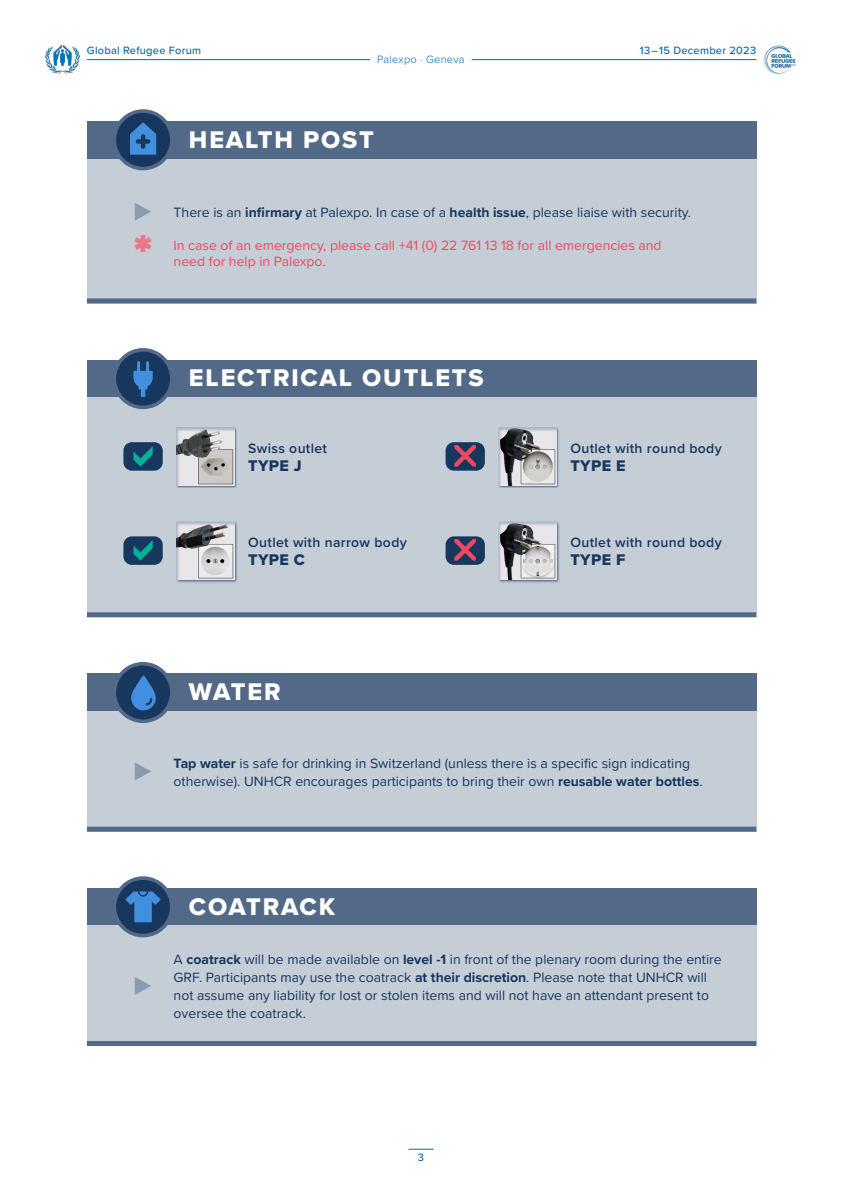
<style>
.page{position:relative;width:842px;height:1191px;background:#fff}
.page>*{position:absolute;margin:0;border:0;box-sizing:border-box;transform-origin:0 0}
.t1{font:25px "Proxima Nova Extrabld";letter-spacing:.075em;color:#fff}
.t2{font:16px "Proxima Nova Extrabld";letter-spacing:.025em;color:#18375f}
.t3{font:14px/18px "Proxima Nova";color:#18375f}
.t4{font:14px/16.8px "Proxima Nova";color:#ef4a60}
.t5{font:600 14px "Proxima Nova";letter-spacing:.025em;color:#18375f}
.t6{font:500 11px "Proxima Nova";letter-spacing:.025em;color:#006ab4}
.t7{font:300 11px "Proxima Nova";letter-spacing:.025em;color:#006ab4}
.s1{font-weight:700}
</style>
<div class="page">
<hr style="left:87px;top:59px;width:283px;height:1px;background:#006ab4">
<hr style="left:472px;top:59px;width:284px;height:1px;background:#006ab4">
<img style="left:45px;top:45px;width:35px;height:29px">
<svg style="left:408px;top:1148px;width:25px;height:1px"></svg>
<img style="left:763px;top:45px;width:33px;height:30px">
<div style="left:87px;top:121px;width:669px;height:38px;background:#526987"></div>
<div style="left:87px;top:673px;width:669px;height:38px;background:#526987"></div>
<div style="left:87px;top:888px;width:669px;height:37px;background:#526987"></div>
<div style="left:87px;top:159px;width:669px;height:144px;background:#c5cdd7"></div>
<div style="left:87px;top:711px;width:669px;height:120px;background:#c5cdd7"></div>
<div style="left:87px;top:925px;width:669px;height:121px;background:#c5cdd7"></div>
<div style="left:114px;top:111px;width:58px;height:57px;background:#18375f;border-radius:50%"></div>
<div style="left:113px;top:109px;width:61px;height:61px;border:4px solid #526987;border-radius:50%"></div>
<div style="left:114px;top:663px;width:58px;height:58px;background:#18375f;border-radius:50%"></div>
<div style="left:113px;top:662px;width:61px;height:61px;border:4px solid #526987;border-radius:50%"></div>
<svg style="left:114px;top:878px;width:58px;height:57px"></svg>
<div style="left:113px;top:876px;width:61px;height:61px;border:4px solid #526987;border-radius:50%"></div>
<div style="left:87px;top:298px;width:669px;height:5px;background:#526987"></div>
<div style="left:87px;top:826px;width:669px;height:5px;background:#526987"></div>
<div style="left:87px;top:1041px;width:669px;height:5px;background:#526987"></div>
<svg style="left:135px;top:203px;width:16px;height:18px"></svg>
<svg style="left:135px;top:762px;width:16px;height:18px"></svg>
<svg style="left:135px;top:977px;width:16px;height:17px"></svg>
<svg style="left:130px;top:122px;width:26px;height:33px"></svg>
<div style="left:87px;top:360px;width:669px;height:37px;background:#526987"></div>
<div style="left:87px;top:397px;width:669px;height:220px;background:#c5cdd7"></div>
<div style="left:114px;top:350px;width:58px;height:57px;background:#18375f;border-radius:50%"></div>
<div style="left:113px;top:348px;width:61px;height:61px;border:4px solid #526987;border-radius:50%"></div>
<svg style="left:133px;top:361px;width:20px;height:36px"></svg>
<div style="left:176px;top:521px;width:62px;height:62px;background:#18375f;opacity:.75"></div>
<div style="left:168px;top:515px;width:74px;height:64px;background:#526987;opacity:.4"></div>
<div style="left:498px;top:521px;width:62px;height:62px;background:#18375f;opacity:.75"></div>
<div style="left:491px;top:515px;width:73px;height:64px;background:#526987;opacity:.4"></div>
<div style="left:176px;top:427px;width:61px;height:61px;background:#18375f;opacity:.75"></div>
<div style="left:168px;top:421px;width:74px;height:64px;background:#526987;opacity:.4"></div>
<div style="left:123px;top:442px;width:40px;height:28px;background:#18375f;border-radius:8px"></div>
<div style="left:446px;top:442px;width:39px;height:28px;background:#18375f;border-radius:8px"></div>
<div style="left:123px;top:536px;width:40px;height:29px;background:#18375f;border-radius:8px"></div>
<div style="left:446px;top:536px;width:39px;height:29px;background:#18375f;border-radius:8px"></div>
<div style="left:498px;top:427px;width:61px;height:61px;background:#18375f;opacity:.75"></div>
<div style="left:491px;top:421px;width:73px;height:64px;background:#526987;opacity:.4"></div>
<div style="left:87px;top:612px;width:669px;height:5px;background:#526987"></div>
<svg style="left:131px;top:675px;width:25px;height:35px"></svg>
<svg style="left:125px;top:891px;width:36px;height:31px"></svg>
<p class="t6" style="left:87px;top:42px;width:116px">Global Refugee Forum</p>
<p class="t6" style="left:640px;top:42px;width:118px">13 ― 15 December 2023</p>
<p class="t7" style="left:377px;top:51px;width:89px">Palexpo · Geneva</p>
<h1 class="t1" style="left:189px;top:121px;width:186px">HEALTH POST</h1>
<p class="t3" style="left:174px;top:203px;width:519px">There is an <span class="s1">infirmary</span> at Palexpo. In case of a <span class="s1">health issue</span>, please liaise with security.</p>
<p class="t4" style="left:174px;top:236px;width:489px">In case of an emergency, please call +41 (0) 22 761 13 18 for all emergencies and need for help in Palexpo.</p>
<h1 class="t1" style="left:189px;top:359px;width:296px">ELECTRICAL OUTLETS</h1>
<p class="t5" style="left:248px;top:438px;width:80px">Swiss outlet</p>
<p class="t2" style="left:248px;top:453px;width:55px">TYPE J</p>
<p class="t5" style="left:248px;top:532px;width:160px">Outlet with narrow body</p>
<p class="t2" style="left:248px;top:547px;width:58px">TYPE C</p>
<h1 class="t1" style="left:189px;top:673px;width:93px">WATER</h1>
<p class="t5" style="left:570px;top:438px;width:153px">Outlet with round body</p>
<p class="t2" style="left:570px;top:453px;width:57px">TYPE E</p>
<p class="t5" style="left:570px;top:532px;width:153px">Outlet with round body</p>
<p class="t2" style="left:570px;top:547px;width:57px">TYPE F</p>
<p class="t3" style="left:174px;top:753px;width:530px"><span class="s1">Tap water</span> is safe for drinking in Switzerland (unless there is a specific sign indicating otherwise). UNHCR encourages participants to bring their own <span class="s1">reusable water bottles</span>.</p>
<h1 class="t1" style="left:189px;top:887px;width:148px">COATRACK</h1>
<p class="t3" style="left:174px;top:950px;width:550px">A <span class="s1">coatrack</span> will be made available on <span class="s1">level -1</span> in front of the plenary room during the entire GRF. Participants may use the coatrack <span class="s1">at their discretion</span>. Please note that UNHCR will not assume any liability for lost or stolen items and will not have an attendant present to oversee the coatrack.</p>
<p class="t6" style="left:418px;top:1149px;width:8px">3</p>
</div>
